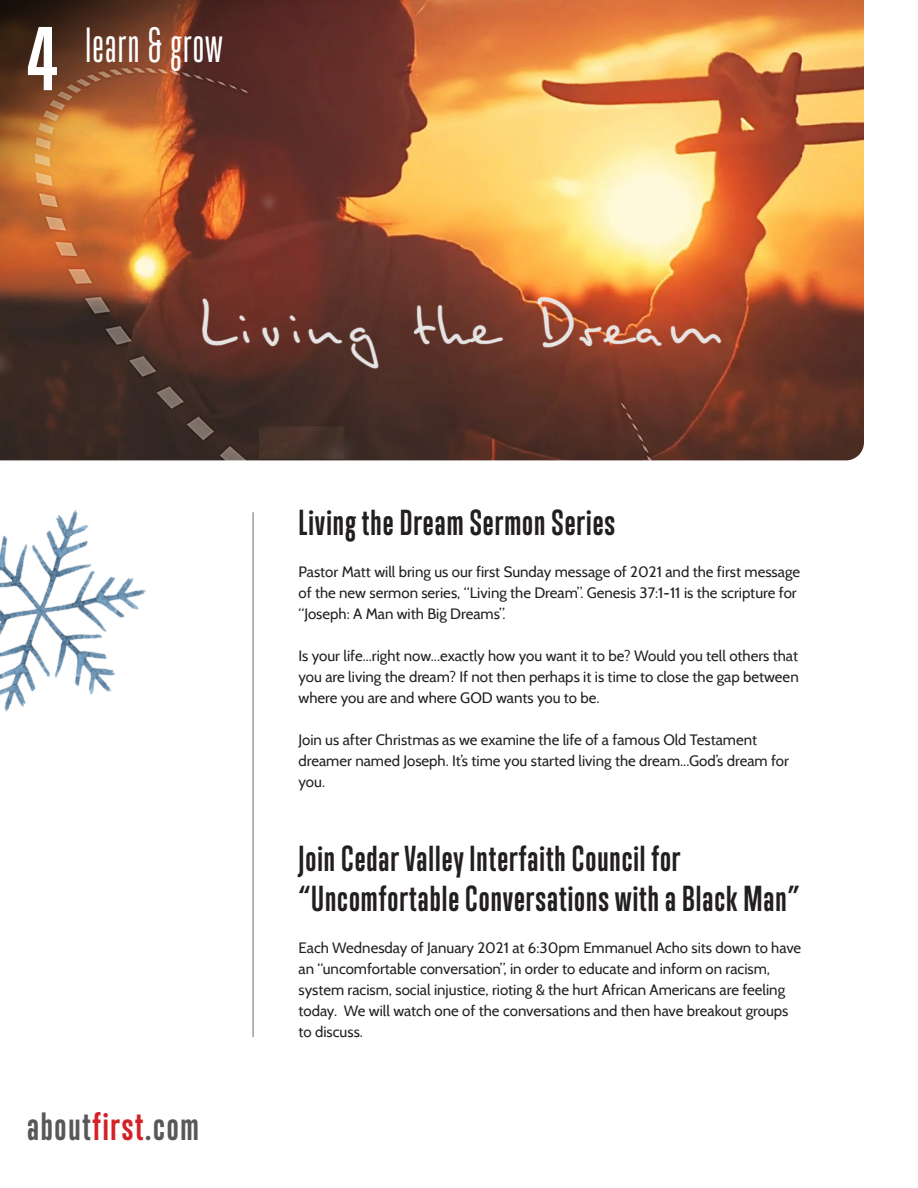
<style>
.page{position:relative;width:918px;height:1188px;background:#fff}
.page>*{position:absolute;margin:0;border:0;box-sizing:border-box;transform-origin:0 0}
.t1{font:700 82.5px "Trump Gothic Pro";color:#fff}
.t2{font:45px "Trump Gothic Pro";letter-spacing:.03em;color:#fff}
.t3{font:700 36px "Trump Gothic Pro";letter-spacing:.05em;color:#57585a}
.t4{font:700 33px/40.5px "Trump Gothic Pro";letter-spacing:.03em;color:#231f20}
.t5{font:15px/21px "Cabin";color:#231f20}
.s1{color:#d32129}
</style>
<div class="page">
<img style="left:0;top:510px;width:146px;height:202px">
<img style="left:0;top:0;width:864px;height:460px">
<img style="left:0;top:0;width:609px;height:307px">
<hr style="left:253px;top:512px;width:1px;height:525px;background:#6c6d70">
<h1 class="t1" style="left:27px;top:9px;width:32px">4</h1>
<h2 class="t2" style="left:86px;top:20px;width:139px">learn &amp; grow</h2>
<h3 class="t3" style="left:27px;top:1104px;width:173px">about<span class="s1">first</span>.com</h3>
<h3 class="t4" style="left:298px;top:502px;width:318px">Living the Dream Sermon Series</h3>
<p class="t5" style="left:298px;top:561px;width:503px">Pastor Matt will bring us our first Sunday message of 2021 and the first message of the new sermon series, “Living the Dream”. Genesis 37:1-11 is the scripture for “Joseph: A Man with Big Dreams”.</p>
<p class="t5" style="left:298px;top:645px;width:502px;text-align:justify">Is your life...right now...exactly how you want it to be? Would you tell others that you are living the dream? If not then perhaps it is time to close the gap between where you are and where GOD wants you to be.</p>
<p class="t5" style="left:298px;top:729px;width:492px">Join us after Christmas as we examine the life of a famous Old Testament dreamer named Joseph. It’s time you started living the dream...God’s dream for you.</p>
<h3 class="t4" style="left:298px;top:838px;width:502px">Join Cedar Valley Interfaith Council for “Uncomfortable Conversations with a Black Man”</h3>
<p class="t5" style="left:298px;top:937px;width:504px">Each Wednesday of January 2021 at 6:30pm Emmanuel Acho sits down to have an “uncomfortable conversation”, in order to educate and inform on racism, system racism, social injustice, rioting &amp; the hurt African Americans are feeling today. We will watch one of the conversations and then have breakout groups to discuss.</p>
</div>
